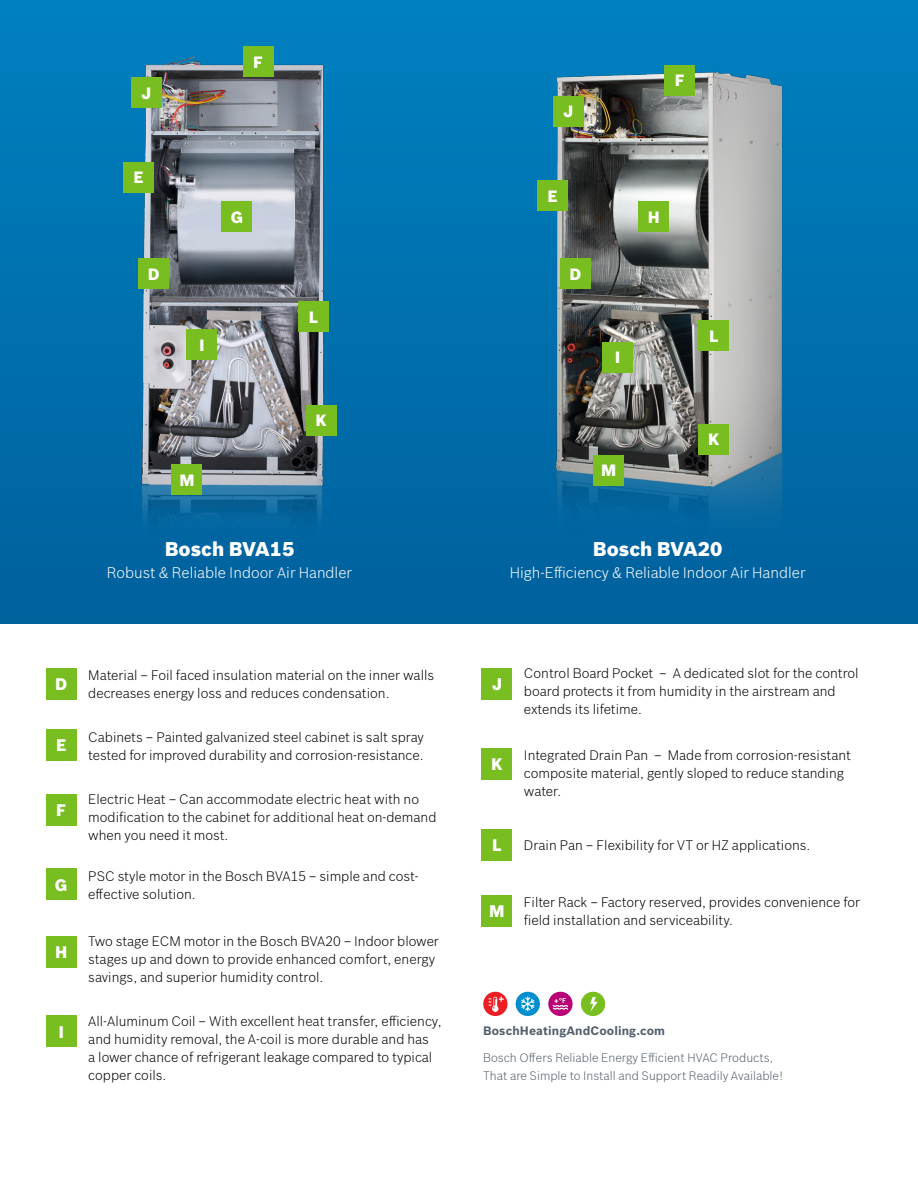
<style>
.page{position:relative;width:918px;height:1188px;background:#fff}
.page>*{position:absolute;margin:0;border:0;box-sizing:border-box;transform-origin:0 0}
.Intro_11_6_Bosch_Blu{font:900 19.5px "Bosch Sans";color:#fff}
.t1{font:900 16.35px "Bosch Sans";color:#fff}
.t2{font:900 16.05px "Bosch Sans";color:#fff}
.Intro_11_6_Bosch_Blu-2{font:300 15px "Bosch Sans";color:#fff}
.t3{font:300 13.5px/18px "Bosch Sans";color:#000}
.t4{font:300 12px "Bosch Sans";color:#525f6b}
.t5{font:700 12px "Bosch Sans";letter-spacing:.01em;color:#525f6b}
</style>
<div class="page">
<div style="left:0;top:0;width:918px;height:624px;background:linear-gradient(to bottom,#0080c0,#00619d)"></div>
<div style="left:46px;top:668px;width:31px;height:32px;background:#78be20"></div>
<div style="left:46px;top:729px;width:31px;height:32px;background:#78be20"></div>
<div style="left:46px;top:794px;width:31px;height:32px;background:#78be20"></div>
<div style="left:46px;top:869px;width:31px;height:31px;background:#78be20"></div>
<div style="left:46px;top:1016px;width:31px;height:31px;background:#78be20"></div>
<div style="left:482px;top:668px;width:30px;height:32px;background:#78be20"></div>
<div style="left:482px;top:748px;width:30px;height:31px;background:#78be20"></div>
<div style="left:482px;top:829px;width:30px;height:32px;background:#78be20"></div>
<div style="left:482px;top:895px;width:30px;height:32px;background:#78be20"></div>
<div style="left:46px;top:936px;width:31px;height:31px;background:#78be20"></div>
<img style="left:89px;top:37px;width:310px;height:528px">
<div style="left:139px;top:258px;width:30px;height:31px;background:#78be20"></div>
<div style="left:243px;top:46px;width:30px;height:31px;background:#78be20"></div>
<div style="left:131px;top:77px;width:30px;height:31px;background:#78be20"></div>
<div style="left:222px;top:201px;width:30px;height:31px;background:#78be20"></div>
<div style="left:298px;top:301px;width:30px;height:31px;background:#78be20"></div>
<div style="left:306px;top:405px;width:30px;height:31px;background:#78be20"></div>
<div style="left:187px;top:329px;width:30px;height:31px;background:#78be20"></div>
<div style="left:172px;top:464px;width:30px;height:31px;background:#78be20"></div>
<div style="left:124px;top:162px;width:30px;height:31px;background:#78be20"></div>
<img style="left:511px;top:56px;width:310px;height:486px">
<div style="left:560px;top:258px;width:30px;height:31px;background:#78be20"></div>
<div style="left:665px;top:65px;width:30px;height:31px;background:#78be20"></div>
<div style="left:553px;top:96px;width:30px;height:31px;background:#78be20"></div>
<div style="left:639px;top:201px;width:30px;height:31px;background:#78be20"></div>
<div style="left:699px;top:320px;width:30px;height:31px;background:#78be20"></div>
<div style="left:699px;top:424px;width:30px;height:31px;background:#78be20"></div>
<div style="left:603px;top:342px;width:30px;height:31px;background:#78be20"></div>
<div style="left:594px;top:455px;width:30px;height:31px;background:#78be20"></div>
<div style="left:538px;top:180px;width:30px;height:31px;background:#78be20"></div>
<div style="left:516px;top:992px;width:24px;height:24px;background:#008ecf;border-radius:50%"></div>
<svg style="left:521px;top:997px;width:13px;height:14px"></svg>
<svg style="left:483px;top:992px;width:25px;height:24px"></svg>
<svg style="left:489px;top:997px;width:15px;height:15px"></svg>
<div style="left:548px;top:992px;width:25px;height:24px;background:#b90276;border-radius:50%"></div>
<svg style="left:553px;top:998px;width:15px;height:12px"></svg>
<div style="left:581px;top:992px;width:24px;height:24px;background:#78be20;border-radius:50%"></div>
<svg style="left:590px;top:997px;width:8px;height:15px"></svg>
<p class="t2" style="left:141px;top:80px;width:12px">J</p>
<p class="t2" style="left:134px;top:165px;width:12px">E</p>
<p class="t2" style="left:148px;top:262px;width:13px">D</p>
<p class="t2" style="left:253px;top:49px;width:11px">F</p>
<p class="t2" style="left:231px;top:205px;width:14px">G</p>
<p class="t2" style="left:199px;top:333px;width:7px">I</p>
<p class="t2" style="left:179px;top:468px;width:17px">M</p>
<p class="t2" style="left:309px;top:305px;width:11px">L</p>
<p class="t2" style="left:316px;top:408px;width:13px">K</p>
<p class="Intro_11_6_Bosch_Blu" style="left:165px;top:534px;width:131px">Bosch BVA15</p>
<p class="Intro_11_6_Bosch_Blu-2" style="left:107px;top:562px;width:247px">Robust &amp; Reliable Indoor Air Handler</p>
<p class="t1" style="left:55px;top:672px;width:14px">D</p>
<p class="t3" style="left:88px;top:665px;width:347px">Material – Foil faced insulation material on the inner walls decreases energy loss and reduces condensation.</p>
<p class="t1" style="left:56px;top:733px;width:12px">E</p>
<p class="t3" style="left:88px;top:727px;width:337px">Cabinets – Painted galvanized steel cabinet is salt spray tested for improved durability and corrosion-resistance.</p>
<p class="t1" style="left:56px;top:797px;width:11px">F</p>
<p class="t3" style="left:88px;top:789px;width:350px">Electric Heat – Can accommodate electric heat with no modification to the cabinet for additional heat on-demand when you need it most.</p>
<p class="t1" style="left:55px;top:872px;width:14px">G</p>
<p class="t3" style="left:88px;top:866px;width:332px">PSC style motor in the Bosch BVA15 – simple and cost&shy;effective solution.</p>
<p class="t1" style="left:55px;top:939px;width:14px">H</p>
<p class="t3" style="left:88px;top:931px;width:352px">Two stage ECM motor in the Bosch BVA20 – Indoor blower stages up and down to provide enhanced comfort, energy savings, and superior humidity control.</p>
<p class="t1" style="left:58px;top:1019px;width:7px">I</p>
<p class="t3" style="left:88px;top:1011px;width:355px">All-Aluminum Coil – With excellent heat transfer, efficiency, and humidity removal, the A-coil is more durable and has<br>a lower chance of refrigerant leakage compared to typical copper coils.</p>
<p class="t2" style="left:563px;top:99px;width:12px">J</p>
<p class="t2" style="left:548px;top:184px;width:12px">E</p>
<p class="t2" style="left:570px;top:262px;width:13px">D</p>
<p class="t2" style="left:615px;top:345px;width:7px">I</p>
<p class="t2" style="left:601px;top:458px;width:17px">M</p>
<p class="t2" style="left:675px;top:68px;width:11px">F</p>
<p class="t2" style="left:648px;top:205px;width:13px">H</p>
<p class="t2" style="left:709px;top:324px;width:11px">L</p>
<p class="t2" style="left:708px;top:427px;width:13px">K</p>
<p class="Intro_11_6_Bosch_Blu" style="left:593px;top:534px;width:131px">Bosch BVA20</p>
<p class="Intro_11_6_Bosch_Blu-2" style="left:510px;top:562px;width:297px">High-Efficiency &amp; Reliable Indoor Air Handler</p>
<p class="t1" style="left:492px;top:671px;width:12px">J</p>
<p class="t3" style="left:524px;top:663px;width:336px">Control Board Pocket – A dedicated slot for the control board protects it from humidity in the airstream and extends its lifetime.</p>
<p class="t1" style="left:491px;top:751px;width:13px">K</p>
<p class="t3" style="left:524px;top:745px;width:329px">Integrated Drain Pan – Made from corrosion-resistant composite material, gently sloped to reduce standing water.</p>
<p class="t1" style="left:492px;top:833px;width:11px">L</p>
<p class="t3" style="left:524px;top:836px;width:288px">Drain Pan – Flexibility for VT or HZ applications.</p>
<p class="t1" style="left:489px;top:898px;width:17px">M</p>
<p class="t3" style="left:524px;top:892px;width:338px">Filter Rack – Factory reserved, provides convenience for field installation and serviceability.</p>
<p class="t5" style="left:483px;top:1022px;width:183px">BoschHeatingAndCooling.com</p>
<p class="t4" style="left:483px;top:1049px;width:292px">Bosch Offers Reliable Energy Efficient HVAC Products,</p>
<p class="t4" style="left:483px;top:1067px;width:301px">That are Simple to Install and Support Readily Available!</p>
</div>
